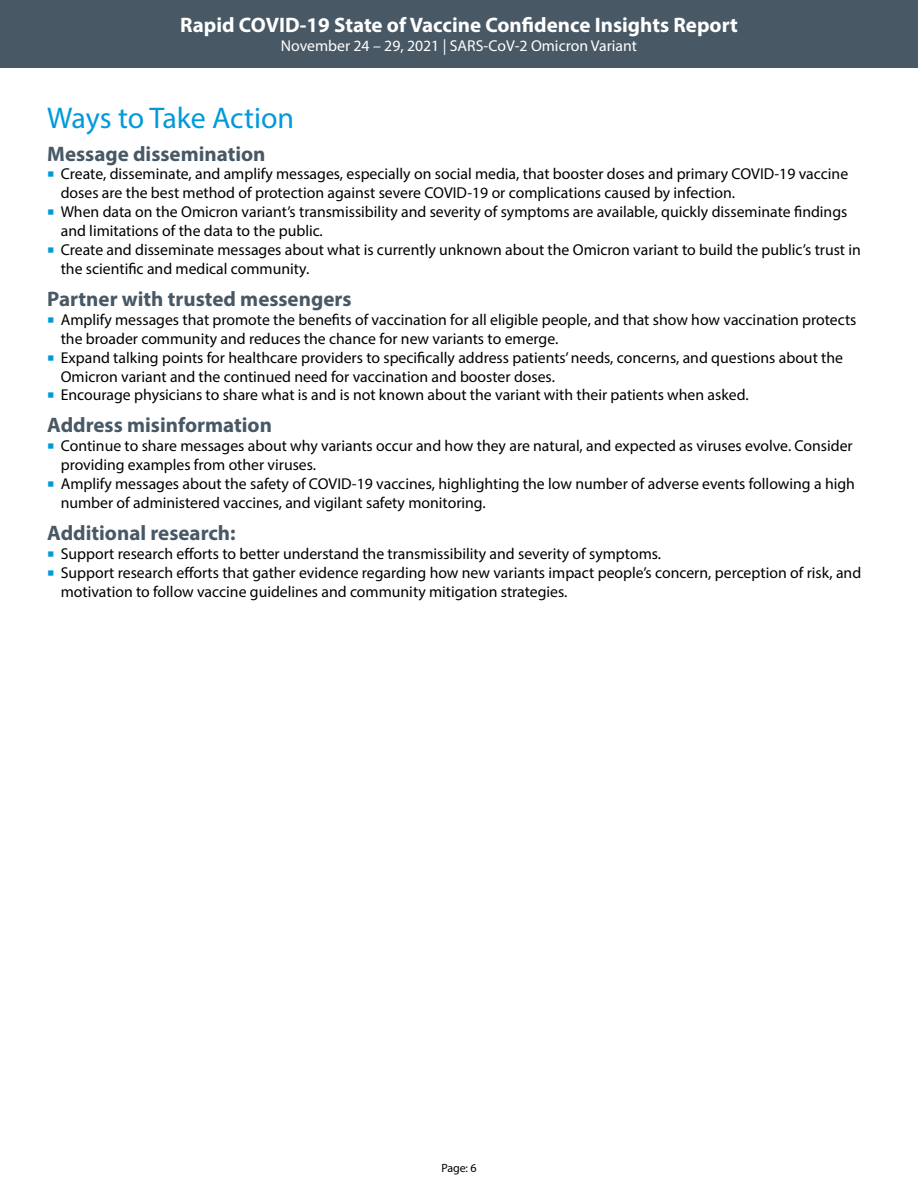
<style>
.page{position:relative;width:918px;height:1188px;background:#fff}
.page>*{position:absolute;margin:0;border:0;box-sizing:border-box;transform-origin:0 0}
.t1{font:30px "Myriad Pro";letter-spacing:-.005em;color:#009ada}
.t2{font:700 21px "Myriad Pro";color:#485865}
.t3{font:700 21px "Myriad Pro";color:#fff}
.L{font:15.75px/18.9px "Myriad Pro";color:#000}
.t4{font:15.75px "Myriad Pro";color:#fff}
.t5{font:12px "Myriad Pro";color:#000}
</style>
<div class="page">
<div style="left:0;top:0;width:918px;height:68px;background:#485865"></div>
<h2 class="t3" style="left:180px;top:11px;width:559px">Rapid COVID-19 State of Vaccine Confidence Insights Report</h2>
<p class="t4" style="left:281px;top:36px;width:358px">November 24 – 29, 2021 | SARS-CoV-2 Omicron Variant</p>
<h2 class="t1" style="left:47px;top:99px;width:248px">Ways to Take Action</h2>
<p class="t2" style="left:47px;top:140px;width:220px">Message dissemination</p>
<p class="L" style="left:61px;top:164px;width:789px">Create, disseminate, and amplify messages, especially on social media, that booster doses and primary COVID-19 vaccine doses are the best method of protection against severe COVID-19 or complications caused by infection.</p>
<p class="L" style="left:61px;top:202px;width:788px">When data on the Omicron variant’s transmissibility and severity of symptoms are available, quickly disseminate findings and limitations of the data to the public.</p>
<p class="L" style="left:61px;top:240px;width:802px">Create and disseminate messages about what is currently unknown about the Omicron variant to build the public’s trust in the scientific and medical community.</p>
<h3 class="t2" style="left:47px;top:285px;width:306px">Partner with trusted messengers</h3>
<p class="L" style="left:61px;top:310px;width:797px">Amplify messages that promote the benefits of vaccination for all eligible people, and that show how vaccination protects the broader community and reduces the chance for new variants to emerge.</p>
<p class="L" style="left:61px;top:348px;width:784px">Expand talking points for healthcare providers to specifically address patients’ needs, concerns, and questions about the<br>Omicron variant and the continued need for vaccination and booster doses.</p>
<p class="L" style="left:61px;top:385px;width:689px">Encourage physicians to share what is and is not known about the variant with their patients when asked.</p>
<h3 class="t2" style="left:47px;top:412px;width:226px">Address misinformation</h3>
<p class="L" style="left:61px;top:436px;width:794px">Continue to share messages about why variants occur and how they are natural, and expected as viruses evolve. Consider providing examples from other viruses.</p>
<p class="L" style="left:61px;top:474px;width:796px">Amplify messages about the safety of COVID-19 vaccines, highlighting the low number of adverse events following a high number of administered vaccines, and vigilant safety monitoring.</p>
<h3 class="t2" style="left:47px;top:519px;width:190px">Additional research:</h3>
<p class="L" style="left:61px;top:544px;width:602px">Support research efforts to better understand the transmissibility and severity of symptoms.</p>
<p class="L" style="left:61px;top:563px;width:802px">Support research efforts that gather evidence regarding how new variants impact people’s concern, perception of risk, and motivation to follow vaccine guidelines and community mitigation strategies.</p>
<p class="t5" style="left:441px;top:1161px;width:37px">Page: 6</p>
</div>
